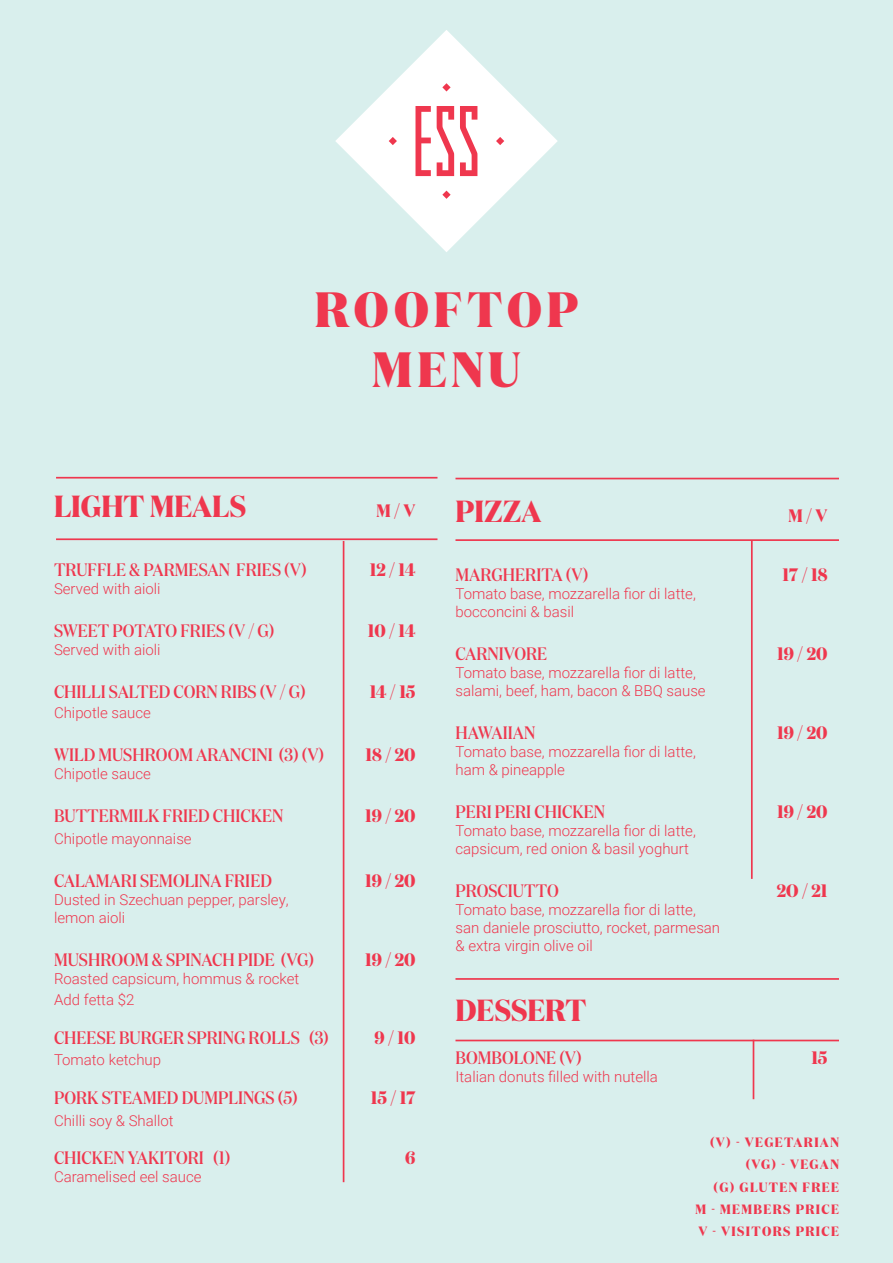
<style>
.page{position:relative;width:893px;height:1263px;background:#d9efed}
.page>*{position:absolute;margin:0;border:0;box-sizing:border-box;transform-origin:0 0}
.t1{font:800 49.5px/59.4px "Domaine Disp Nar";letter-spacing:.1em;color:#ef374e;text-align:center}
.t2{font:700 30.45px "Domaine Disp Nar";color:#ef374e}
.t3{font:500 18px "Domaine Disp Nar";color:#ef374e}
.t4{font:700 18px "Domaine Disp Nar";color:#ef374e}
.t5{font:300 15px/18px "Roboto";color:#ef374e}
.t6{font:700 13.5px "Domaine Disp Nar";letter-spacing:.1em;color:#ef374e}
</style>
<div class="page">
<hr style="left:455px;top:478px;width:384px;height:1px;background:#ef374e">
<hr style="left:455px;top:978px;width:384px;height:2px;background:#ef374e">
<hr style="left:751px;top:540px;width:2px;height:339px;background:#ef374e">
<hr style="left:753px;top:1040px;width:1px;height:59px;background:#ef374e">
<hr style="left:455px;top:539px;width:384px;height:2px;background:#ef374e">
<hr style="left:455px;top:1040px;width:384px;height:1px;background:#ef374e">
<svg style="left:335px;top:30px;width:223px;height:222px"></svg>
<svg style="left:389px;top:83px;width:115px;height:116px;background:#fce0e4"></svg>
<hr style="left:56px;top:477px;width:381px;height:1px;background:#ef374e">
<hr style="left:343px;top:541px;width:1px;height:641px;background:#ef374e">
<hr style="left:56px;top:538px;width:381px;height:2px;background:#ef374e">
<p class="t1" style="left:315px;top:280px;width:265px">ROOFTOP<br>MENU</p>
<p class="t2" style="left:54px;top:487px;width:194px">LIGHT MEALS</p>
<p class="t4" style="left:377px;top:499px;width:40px">M / V</p>
<p class="t3" style="left:54px;top:559px;width:254px">TRUFFLE &amp; PARMESAN FRIES (V)</p>
<p class="t4" style="left:370px;top:559px;width:47px">12 / 14</p>
<p class="t5" style="left:54px;top:579px;width:108px">Served with aioli</p>
<p class="t3" style="left:54px;top:620px;width:222px">SWEET POTATO FRIES (V / G)</p>
<p class="t4" style="left:368px;top:620px;width:49px">10 / 14</p>
<p class="t5" style="left:54px;top:640px;width:108px">Served with aioli</p>
<p class="t3" style="left:54px;top:681px;width:253px">CHILLI SALTED CORN RIBS (V / G)</p>
<p class="t4" style="left:370px;top:680px;width:47px">14 / 15</p>
<p class="t5" style="left:54px;top:703px;width:98px">Chipotle sauce</p>
<p class="t3" style="left:54px;top:744px;width:272px">WILD MUSHROOM ARANCINI (3) (V)</p>
<p class="t4" style="left:366px;top:744px;width:51px">18 / 20</p>
<p class="t5" style="left:54px;top:764px;width:98px">Chipotle sauce</p>
<p class="t3" style="left:54px;top:805px;width:231px">BUTTERMILK FRIED CHICKEN</p>
<p class="t4" style="left:365px;top:804px;width:52px">19 / 20</p>
<p class="t5" style="left:54px;top:829px;width:139px">Chipotle mayonnaise</p>
<p class="t3" style="left:54px;top:869px;width:219px">CALAMARI SEMOLINA FRIED</p>
<p class="t4" style="left:365px;top:869px;width:52px">19 / 20</p>
<p class="t5" style="left:54px;top:890px;width:236px">Dusted in Szechuan pepper, parsley, lemon aioli</p>
<p class="t3" style="left:54px;top:948px;width:261px">MUSHROOM &amp; SPINACH PIDE (VG)</p>
<p class="t4" style="left:365px;top:948px;width:52px">19 / 20</p>
<p class="t5" style="left:54px;top:967px;width:247px;line-height:21.6px">Roasted capsicum, hommus &amp; rocket<br>Add fetta $2</p>
<p class="t3" style="left:54px;top:1026px;width:276px">CHEESE BURGER SPRING ROLLS (3)</p>
<p class="t4" style="left:375px;top:1026px;width:42px">9 / 10</p>
<p class="t5" style="left:54px;top:1050px;width:109px">Tomato ketchup</p>
<p class="t3" style="left:54px;top:1087px;width:245px">PORK STEAMED DUMPLINGS (5)</p>
<p class="t4" style="left:371px;top:1086px;width:46px">15 / 17</p>
<p class="t5" style="left:54px;top:1111px;width:121px">Chilli soy &amp; Shallot</p>
<p class="t3" style="left:54px;top:1147px;width:178px">CHICKEN YAKITORI (1)</p>
<p class="t4" style="left:405px;top:1146px;width:12px">6</p>
<p class="t5" style="left:54px;top:1167px;width:149px">Caramelised eel sauce</p>
<p class="t2" style="left:455px;top:492px;width:88px">PIZZA</p>
<p class="t4" style="left:788px;top:504px;width:40px">M / V</p>
<p class="t3" style="left:455px;top:564px;width:134px">MARGHERITA (V)</p>
<p class="t4" style="left:783px;top:564px;width:46px">17 / 18</p>
<p class="t5" style="left:455px;top:584px;width:242px">Tomato base, mozzarella fior di latte, bocconcini &amp; basil</p>
<p class="t3" style="left:455px;top:643px;width:93px">CARNIVORE</p>
<p class="t4" style="left:777px;top:643px;width:52px">19 / 20</p>
<p class="t5" style="left:455px;top:663px;width:252px">Tomato base, mozzarella fior di latte, salami, beef, ham, bacon &amp; BBQ sause</p>
<p class="t3" style="left:455px;top:722px;width:81px">HAWAIIAN</p>
<p class="t4" style="left:777px;top:721px;width:52px">19 / 20</p>
<p class="t5" style="left:455px;top:742px;width:242px">Tomato base, mozzarella fior di latte, ham &amp; pineapple</p>
<p class="t3" style="left:455px;top:801px;width:151px">PERI PERI CHICKEN</p>
<p class="t4" style="left:777px;top:800px;width:52px">19 / 20</p>
<p class="t5" style="left:455px;top:821px;width:242px">Tomato base, mozzarella fior di latte, capsicum, red onion &amp; basil yoghurt</p>
<p class="t3" style="left:455px;top:880px;width:105px">PROSCIUTTO</p>
<p class="t4" style="left:777px;top:879px;width:52px">2O / 21</p>
<p class="t5" style="left:455px;top:900px;width:266px">Tomato base, mozzarella fior di latte, san daniele prosciutto, rocket, parmesan &amp; extra virgin olive oil</p>
<p class="t2" style="left:455px;top:991px;width:132px">DESSERT</p>
<p class="t3" style="left:455px;top:1047px;width:128px">BOMBOLONE (V)</p>
<p class="t4" style="left:811px;top:1046px;width:18px">15</p>
<p class="t5" style="left:455px;top:1067px;width:204px">Italian donuts filled with nutella</p>
<p class="t6" style="left:710px;top:1134px;width:130px">(V) - VEGETARIAN</p>
<p class="t6" style="left:746px;top:1156px;width:95px">(VG) - VEGAN</p>
<p class="t6" style="left:713px;top:1178px;width:127px">(G) GLUTEN FREE</p>
<p class="t6" style="left:695px;top:1200px;width:145px">M - MEMBERS PRICE</p>
<p class="t6" style="left:698px;top:1223px;width:142px">V - VISITORS PRICE</p>
</div>
